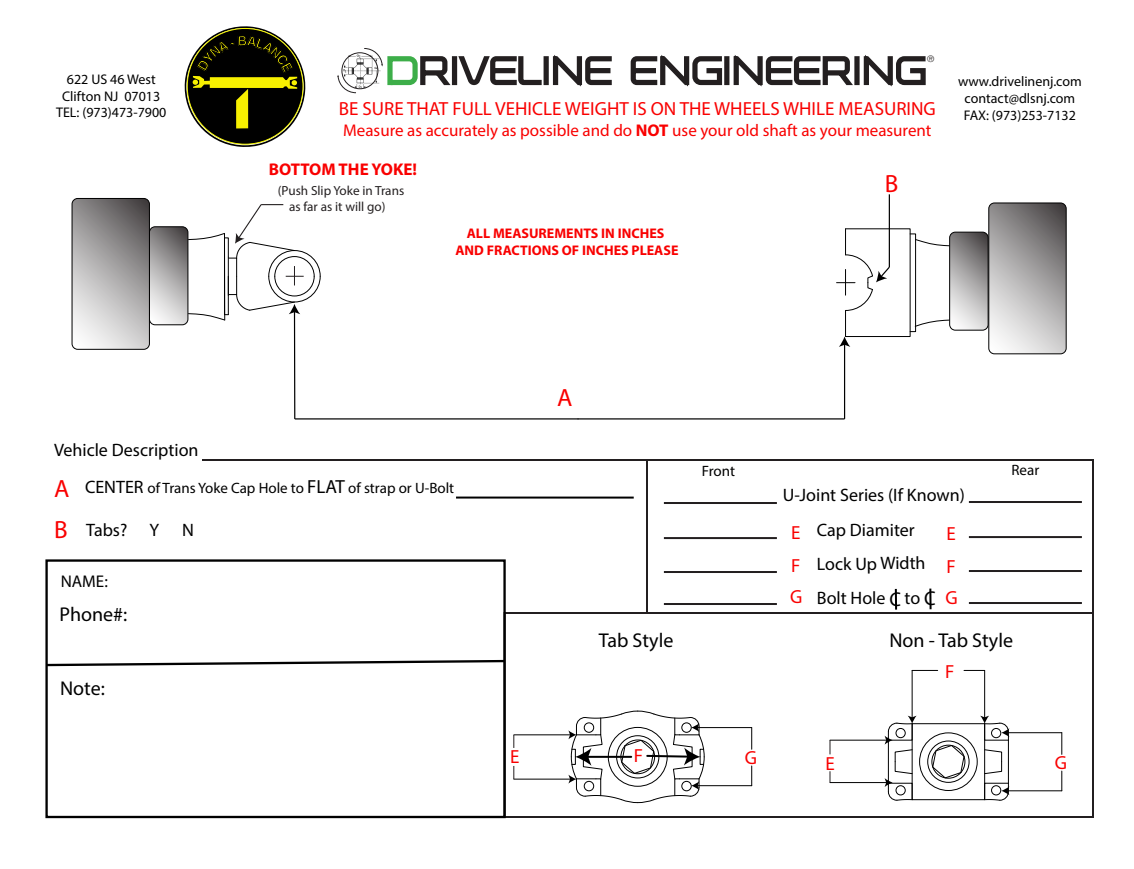
<style>
.page{position:relative;width:1134px;height:869px;background:#fff}
.page>*{position:absolute;margin:0;border:0;box-sizing:border-box;transform-origin:0 0}
.t1{font:25px "Myriad Pro";color:#f90000}
.t2{font:20px "Myriad Pro";color:#000}
.t3{font:19px/33px "Myriad Pro";color:#f90000}
.t4{font:18px "Myriad Pro";color:#000}
.t5{font:17px "Myriad Pro";color:#f90000}
.t6{font:700 17px "Myriad Pro";color:#f90000}
.t7{font:17px "Myriad Pro";color:#000}
.t8{font:15px "Myriad Pro";color:#000}
.t9{font:14px/16.8px "Myriad Pro";color:#000;text-align:center}
.t10{font:700 14px/16.8px "Myriad Pro";color:#f90000;text-align:center}
.t11{font:13.2px/15.8px "Myriad Pro";color:#231f20;text-align:center}
.t12{font:300 9px "Helvetica";color:#231f20}
.s1{font-weight:700}
.s2{font-size:25px;color:#f90000}
.s3{font-size:18px}
.s4{font-size:19px}
</style>
<div class="page">
<hr style="left:294px;top:311px;width:1px;height:108px;background:#000">
<hr style="left:295px;top:418px;width:283px;height:2px;background:#000">
<hr style="left:889px;top:194px;width:1px;height:73px;background:#000">
<div style="left:504px;top:612px;width:590px;height:206px;border:2px solid #231f20"></div>
<hr style="left:578px;top:418px;width:267px;height:2px;background:#000">
<hr style="left:844px;top:344px;width:1px;height:75px;background:#000">
<svg style="left:837px;top:203px;width:229px;height:151px"></svg>
<div style="left:988px;top:203px;width:79px;height:151px;border:1px solid #000;border-radius:6px"></div>
<div style="left:646px;top:459px;width:448px;height:155px;border:2px solid #231f20"></div>
<hr style="left:664px;top:502px;width:113px;height:2px;background:#231f20">
<hr style="left:664px;top:537px;width:113px;height:2px;background:#231f20">
<hr style="left:664px;top:571px;width:113px;height:2px;background:#231f20">
<hr style="left:202px;top:459px;width:548px;height:2px;background:#231f20">
<hr style="left:664px;top:603px;width:113px;height:2px;background:#231f20">
<hr style="left:969px;top:501px;width:113px;height:2px;background:#231f20">
<hr style="left:969px;top:536px;width:113px;height:2px;background:#231f20">
<hr style="left:969px;top:570px;width:113px;height:2px;background:#231f20">
<hr style="left:969px;top:602px;width:113px;height:2px;background:#231f20">
<svg style="left:506px;top:624px;width:557px;height:181px"></svg>
<hr style="left:697px;top:727px;width:55px;height:1px;background:#000">
<hr style="left:697px;top:785px;width:55px;height:1px;background:#000">
<svg style="left:751px;top:728px;width:1px;height:21px"></svg>
<svg style="left:751px;top:766px;width:1px;height:20px"></svg>
<hr style="left:514px;top:734px;width:57px;height:1px;background:#000">
<hr style="left:514px;top:779px;width:57px;height:1px;background:#000">
<div style="left:919px;top:733px;width:59px;height:58px;border:1px solid #000;border-radius:50%"></div>
<svg style="left:985px;top:749px;width:17px;height:25px"></svg>
<div style="left:927px;top:741px;width:42px;height:42px;border:1px solid #000;border-radius:50%"></div>
<svg style="left:932px;top:745px;width:33px;height:34px"></svg>
<div style="left:912px;top:723px;width:73px;height:77px;border:1px solid #000"></div>
<hr style="left:1008px;top:740px;width:1px;height:43px;background:#000">
<hr style="left:912px;top:670px;width:1px;height:48px;background:#000">
<hr style="left:984px;top:670px;width:1px;height:48px;background:#000">
<hr style="left:1007px;top:732px;width:55px;height:1px;background:#000">
<svg style="left:980px;top:716px;width:29px;height:25px"></svg>
<hr style="left:1007px;top:790px;width:55px;height:1px;background:#000">
<svg style="left:984px;top:783px;width:25px;height:18px"></svg>
<svg style="left:1061px;top:733px;width:1px;height:21px"></svg>
<svg style="left:1061px;top:771px;width:1px;height:20px"></svg>
<hr style="left:830px;top:740px;width:57px;height:1px;background:#000">
<hr style="left:830px;top:782px;width:57px;height:1px;background:#000">
<svg style="left:885px;top:716px;width:32px;height:85px"></svg>
<svg style="left:913px;top:670px;width:25px;height:1px"></svg>
<svg style="left:964px;top:670px;width:20px;height:1px"></svg>
<svg style="left:568px;top:710px;width:137px;height:93px"></svg>
<div style="left:544px;top:56px;width:5px;height:29px;border:4px solid #231f20"></div>
<svg style="left:552px;top:55px;width:60px;height:32px"></svg>
<svg style="left:630px;top:55px;width:93px;height:32px"></svg>
<div style="left:724px;top:56px;width:5px;height:29px;border:4px solid #231f20"></div>
<svg style="left:733px;top:55px;width:193px;height:32px"></svg>
<img style="left:343px;top:55px;width:26px;height:33px">
<svg style="left:337px;top:75px;width:20px;height:18px"></svg>
<svg style="left:364px;top:48px;width:180px;height:39px"></svg>
<div style="left:342px;top:53px;width:36px;height:36px;border:1px solid #231f20;border-radius:50%"></div>
<div style="left:45px;top:559px;width:461px;height:259px;border:2px solid #000"></div>
<svg style="left:45px;top:659px;width:462px;height:8px"></svg>
<hr style="left:895px;top:589px;width:2px;height:21px;background:#000">
<hr style="left:929px;top:589px;width:3px;height:20px;background:#000">
<svg style="left:72px;top:198px;width:249px;height:151px"></svg>
<hr style="left:456px;top:497px;width:178px;height:2px;background:#000">
<svg style="left:184px;top:26px;width:122px;height:121px"></svg>
<p class="t12" style="left:927px;top:51px;width:9px">®</p>
<p class="t9" style="left:56px;top:71px;width:112px">622 US 46 West<br>Clifton NJ 07013<br>TEL: (973)473-7900</p>
<p class="t9" style="left:958px;top:73px;width:125px">www.drivelinenj.com contact@dlsnj.com<br>FAX: (973)253-7132</p>
<h3 class="t3" style="left:339px;top:92px;width:599px">BE SURE THAT FULL VEHICLE WEIGHT IS ON THE WHEELS WHILE MEASURING</h3>
<p class="t5" style="left:343px;top:119px;width:590px">Measure as accurately as possible and do <span class="s1">NOT</span> use your old shaft as your measurent</p>
<h1 class="t1" style="left:885px;top:168px;width:15px">B</h1>
<p class="t6" style="left:269px;top:158px;width:150px">BOTTOM THE YOKE!</p>
<p class="t11" style="left:278px;top:182px;width:128px">(Push Slip Yoke in Trans as far as it will go)</p>
<p class="t10" style="left:455px;top:224px;width:225px">ALL MEASUREMENTS IN INCHES<br>AND FRACTIONS OF INCHES PLEASE</p>
<p class="t4" style="left:54px;top:439px;width:146px">Vehicle Description</p>
<p class="t8" style="left:54px;top:479px;width:402px"><span class="s2">A</span> <span class="s3">CENTER</span> of Trans Yoke Cap Hole to <span class="s4">FLAT</span> of strap or U-Bolt</p>
<p class="t4" style="left:86px;top:518px;width:74px">Tabs? Y</p>
<p class="t4" style="left:182px;top:518px;width:13px">N</p>
<h1 class="t1" style="left:54px;top:514px;width:15px">B</h1>
<p class="t7" style="left:61px;top:571px;width:49px">NAME:</p>
<h2 class="t2" style="left:60px;top:602px;width:69px">Phone#:</h2>
<h2 class="t2" style="left:60px;top:676px;width:46px">Note:</h2>
<h3 class="t3" style="left:510px;top:740px;width:11px">E</h3>
<h1 class="t1" style="left:557px;top:382px;width:17px">A</h1>
<p class="t8" style="left:702px;top:462px;width:35px">Front</p>
<p class="t8" style="left:1012px;top:461px;width:29px">Rear</p>
<p class="t4" style="left:783px;top:484px;width:184px">U-Joint Series (If Known)</p>
<h3 class="t3" style="left:791px;top:516px;width:11px">E</h3>
<h3 class="t3" style="left:791px;top:549px;width:11px">F</h3>
<h3 class="t3" style="left:790px;top:580px;width:14px">G</h3>
<p class="t4" style="left:817px;top:519px;width:99px">Cap Diamiter</p>
<p class="t4" style="left:817px;top:553px;width:110px;rotate:-1deg">Lock Up Width</p>
<p class="t4" style="left:817px;top:587px;width:105px">Bolt Hole to</p>
<h2 class="t2" style="left:890px;top:586px;width:48px">C C</h2>
<h3 class="t3" style="left:946px;top:517px;width:11px">E<br>F</h3>
<h3 class="t3" style="left:945px;top:581px;width:14px">G</h3>
<h2 class="t2" style="left:599px;top:628px;width:76px">Tab Style</h2>
<h2 class="t2" style="left:889px;top:628px;width:125px">Non - Tab Style</h2>
<h3 class="t3" style="left:945px;top:655px;width:11px">F</h3>
<h3 class="t3" style="left:634px;top:739px;width:11px">F</h3>
<h3 class="t3" style="left:745px;top:741px;width:14px">G</h3>
<h3 class="t3" style="left:825px;top:746px;width:11px">E</h3>
<h3 class="t3" style="left:1055px;top:746px;width:14px">G</h3>
</div>
